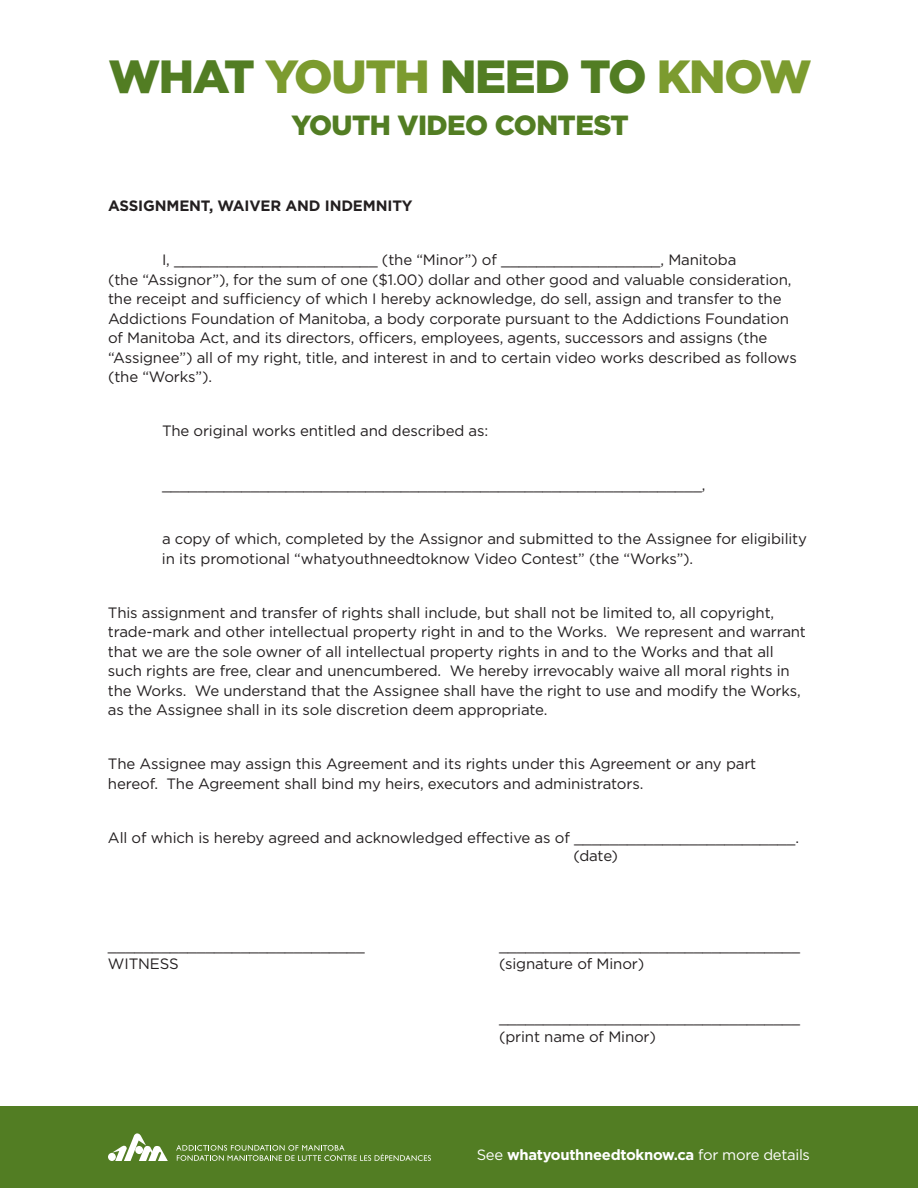
<style>
.page{position:relative;width:918px;height:1188px;background:#fff}
.page>*{position:absolute;margin:0;border:0;box-sizing:border-box;transform-origin:0 0}
.t1{font:900 46.5px "Gotham";letter-spacing:-.03em;color:#527d23}
.t2{font:900 27.75px "Gotham";letter-spacing:-.02em;color:#527d23}
.t3{font:15px/19.5px "Gotham";letter-spacing:-.01em;color:#231f20}
.t4{font:700 15px "Gotham";letter-spacing:-.01em;color:#231f20}
.t5{font:700 14.85px "Gotham";letter-spacing:-.02em;color:#fff}
.s1{color:#7c9b2f}
.s2{font-weight:400}
</style>
<div class="page">
<div style="left:0;top:1106px;width:918px;height:82px;background:#527d23"></div>
<svg style="left:112px;top:1133px;width:56px;height:28px"></svg>
<div style="left:108px;top:1153px;width:8px;height:8px;background:#fff;border-radius:50%"></div>
<div style="left:135px;top:1146px;width:8px;height:8px;background:#fff;border-radius:50%"></div>
<svg style="left:176px;top:1145px;width:255px;height:16px"></svg>
<h1 class="t1" style="left:108px;top:49px;width:705px">WHAT <span class="s1">YOUTH</span> NEED TO <span class="s1">KNOW</span></h1>
<h2 class="t2" style="left:291px;top:109px;width:339px">YOUTH VIDEO CONTEST</h2>
<p class="t4" style="left:108px;top:197px;width:306px">ASSIGNMENT, WAIVER AND INDEMNITY</p>
<p class="t3" style="left:108px;top:250px;width:690px;text-indent:54px">I, _______________________ (the “Minor”) of __________________, Manitoba<br>(the “Assignor”), for the sum of one ($1.00) dollar and other good and valuable consideration, the receipt and sufficiency of which I hereby acknowledge, do sell, assign and transfer to the Addictions Foundation of Manitoba, a body corporate pursuant to the Addictions Foundation of Manitoba Act, and its directors, officers, employees, agents, successors and assigns (the “Assignee”) all of my right, title, and interest in and to certain video works described as follows (the “Works”).</p>
<p class="t3" style="left:162px;top:421px;width:328px">The original works entitled and described as:</p>
<p class="t3" style="left:162px;top:475px;width:545px">_____________________________________________________________,</p>
<p class="t3" style="left:162px;top:529px;width:647px">a copy of which, completed by the Assignor and submitted to the Assignee for eligibility in its promotional “whatyouthneedtoknow Video Contest” (the “Works”).</p>
<p class="t3" style="left:108px;top:602px;width:700px">This assignment and transfer of rights shall include, but shall not be limited to, all copyright, trade-mark and other intellectual property right in and to the Works. We represent and warrant that we are the sole owner of all intellectual property rights in and to the Works and that all such rights are free, clear and unencumbered. We hereby irrevocably waive all moral rights in the Works. We understand that the Assignee shall have the right to use and modify the Works, as the Assignee shall in its sole discretion deem appropriate.</p>
<p class="t3" style="left:108px;top:754px;width:650px">The Assignee may assign this Agreement and its rights under this Agreement or any part hereof. The Agreement shall bind my heirs, executors and administrators.</p>
<p class="t3" style="left:108px;top:827px;width:693px">All of which is hereby agreed and acknowledged effective as of _________________________.</p>
<p class="t3" style="left:573px;top:845px;width:46px">(date)</p>
<p class="t3" style="left:108px;top:935px;width:258px">_____________________________</p>
<p class="t3" style="left:499px;top:935px;width:303px">__________________________________</p>
<p class="t3" style="left:108px;top:954px;width:72px">WITNESS</p>
<p class="t3" style="left:499px;top:954px;width:147px">(signature of Minor)</p>
<p class="t3" style="left:499px;top:1008px;width:303px;line-height:18.8px">__________________________________ (print name of Minor)</p>
<p class="t5" style="left:477px;top:1146px;width:335px"><span class="s2">See</span> whatyouthneedtoknow.ca <span class="s2">for more details</span></p>
</div>
